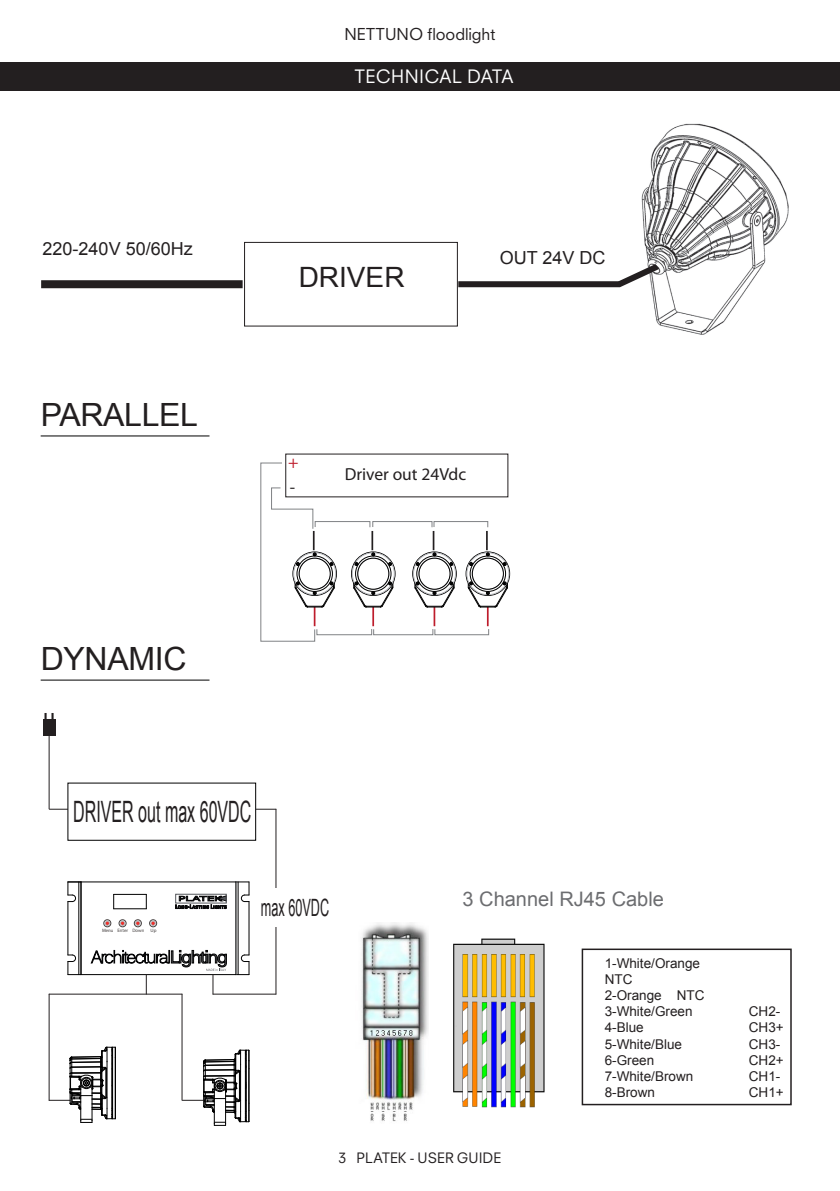
<style>
.page{position:relative;width:840px;height:1191px;background:#fff}
.page>*{position:absolute;margin:0;border:0;box-sizing:border-box;transform-origin:0 0}
.t1{font:32px "Arial";letter-spacing:-.01em;color:#231f20}
.t2{font:29.4px "Arial";color:#231f20;scale:.54 1}
.t3{font:28px "Arial";color:#231f20}
.t4{font:23.8px "Arial";color:#231f20;scale:.53 1}
.t5{font:20px "Arial";color:#6c6d70}
.t6{font:18px "Arial";color:#231f20}
.t7{font:18px "Neuzeit SLT Std";letter-spacing:.015em;color:#fff}
.t8{font:17.4px "Myriad Pro";color:#231f20}
.t9{font:17.4px "Myriad Pro";color:#be1d2c}
.t10{font:16px "Neuzeit SLT Std";letter-spacing:-.005em;color:#231f20}
.t11{font:14px "Neuzeit SLT Std";letter-spacing:.005em;color:#231f20}
.t12{font:13.6px/16.2px "Arial";color:#231f20}
.t13{font:4.8px "Myriad Pro";color:#433e3e}
</style>
<div class="page">
<img style="left:641px;top:123px;width:148px;height:212px">
<div style="left:244px;top:242px;width:213px;height:84px;border:1px solid #231f20"></div>
<svg style="left:455px;top:258px;width:210px;height:32px"></svg>
<div style="left:41px;top:280px;width:201px;height:8px;background:#231f20"></div>
<div style="left:0;top:62px;width:839px;height:29px;background:#231f20"></div>
<div style="left:433px;top:521px;width:55px;height:6px;border:1px solid #808285"></div>
<div style="left:372px;top:521px;width:60px;height:6px;border:1px solid #808285"></div>
<div style="left:314px;top:521px;width:56px;height:6px;border:1px solid #808285"></div>
<div style="left:434px;top:628px;width:55px;height:7px;border:1px solid #808285"></div>
<div style="left:373px;top:628px;width:60px;height:7px;border:1px solid #808285"></div>
<div style="left:316px;top:628px;width:56px;height:7px;border:1px solid #808285"></div>
<div style="left:292px;top:552px;width:44px;height:43px;border:1px solid #000;border-radius:50%"></div>
<svg style="left:260px;top:462px;width:75px;height:180px"></svg>
<div style="left:351px;top:552px;width:44px;height:43px;border:1px solid #000;border-radius:50%"></div>
<div style="left:352px;top:552px;width:42px;height:43px;border:1px solid #b5b7bb;border-radius:50%"></div>
<div style="left:357px;top:558px;width:32px;height:31px;border:1px solid #000;border-radius:50%"></div>
<svg style="left:353px;top:582px;width:40px;height:44px"></svg>
<div style="left:355px;top:556px;width:36px;height:35px;border:1px solid #000;border-radius:50%"></div>
<svg style="left:371px;top:531px;width:3px;height:25px"></svg>
<div style="left:412px;top:552px;width:44px;height:43px;border:1px solid #000;border-radius:50%"></div>
<div style="left:413px;top:552px;width:42px;height:43px;border:1px solid #b5b7bb;border-radius:50%"></div>
<div style="left:418px;top:558px;width:32px;height:31px;border:1px solid #000;border-radius:50%"></div>
<svg style="left:414px;top:582px;width:40px;height:44px"></svg>
<div style="left:416px;top:556px;width:36px;height:35px;border:1px solid #000;border-radius:50%"></div>
<svg style="left:432px;top:531px;width:4px;height:25px"></svg>
<div style="left:465px;top:552px;width:44px;height:43px;border:1px solid #000;border-radius:50%"></div>
<div style="left:466px;top:552px;width:42px;height:43px;border:1px solid #b5b7bb;border-radius:50%"></div>
<div style="left:472px;top:558px;width:31px;height:31px;border:1px solid #000;border-radius:50%"></div>
<svg style="left:467px;top:582px;width:41px;height:44px"></svg>
<div style="left:470px;top:556px;width:35px;height:35px;border:1px solid #000;border-radius:50%"></div>
<svg style="left:486px;top:531px;width:3px;height:25px"></svg>
<svg style="left:502px;top:562px;width:4px;height:3px"></svg>
<hr style="left:78px;top:882px;width:1px;height:92px;background:#000">
<hr style="left:238px;top:882px;width:1px;height:92px;background:#000">
<svg style="left:236px;top:954px;width:13px;height:21px"></svg>
<hr style="left:248px;top:901px;width:1px;height:54px;background:#000">
<svg style="left:236px;top:881px;width:13px;height:21px"></svg>
<svg style="left:67px;top:954px;width:14px;height:21px"></svg>
<hr style="left:67px;top:901px;width:1px;height:54px;background:#000">
<svg style="left:67px;top:881px;width:14px;height:21px"></svg>
<svg style="left:113px;top:894px;width:1px;height:14px"></svg>
<hr style="left:114px;top:894px;width:32px;height:1px;background:#000">
<svg style="left:146px;top:894px;width:1px;height:14px"></svg>
<hr style="left:114px;top:908px;width:32px;height:1px;background:#000">
<svg style="left:151px;top:921px;width:4px;height:4px"></svg>
<svg style="left:136px;top:921px;width:3px;height:4px"></svg>
<svg style="left:121px;top:921px;width:3px;height:4px"></svg>
<svg style="left:106px;top:921px;width:3px;height:4px"></svg>
<div style="left:149px;top:919px;width:8px;height:8px;border:1px solid #433e3e;border-radius:50%"></div>
<div style="left:134px;top:919px;width:7px;height:8px;border:1px solid #433e3e;border-radius:50%"></div>
<div style="left:119px;top:919px;width:7px;height:8px;border:1px solid #433e3e;border-radius:50%"></div>
<div style="left:104px;top:919px;width:7px;height:8px;border:1px solid #433e3e;border-radius:50%"></div>
<hr style="left:81px;top:881px;width:155px;height:1px;background:#000">
<hr style="left:235px;top:882px;width:1px;height:92px;background:#000">
<hr style="left:81px;top:974px;width:155px;height:1px;background:#000">
<hr style="left:81px;top:882px;width:1px;height:92px;background:#000">
<svg style="left:175px;top:896px;width:51px;height:12px"></svg>
<div style="left:175px;top:894px;width:51px;height:9px;border:1px solid #55575c"></div>
<hr style="left:49px;top:993px;width:133px;height:1px;background:#231f20">
<hr style="left:181px;top:994px;width:1px;height:106px;background:#231f20">
<hr style="left:49px;top:994px;width:1px;height:106px;background:#231f20">
<svg style="left:256px;top:809px;width:19px;height:1px"></svg>
<hr style="left:275px;top:809px;width:1px;height:185px;background:#231f20">
<hr style="left:213px;top:993px;width:63px;height:1px;background:#231f20">
<svg style="left:91px;top:950px;width:135px;height:44px"></svg>
<div style="left:260px;top:888px;width:32px;height:38px;background:#fff"></div>
<svg style="left:49px;top:809px;width:19px;height:1px"></svg>
<hr style="left:49px;top:735px;width:1px;height:74px;background:#231f20">
<div style="left:43px;top:719px;width:13px;height:16px;background:#231f20"></div>
<svg style="left:44px;top:713px;width:10px;height:6px"></svg>
<svg style="left:49px;top:1046px;width:67px;height:77px"></svg>
<svg style="left:182px;top:1049px;width:67px;height:77px"></svg>
<hr style="left:41px;top:679px;width:168px;height:1px;background:#000">
<hr style="left:41px;top:435px;width:168px;height:1px;background:#000">
<div style="left:581px;top:948px;width:210px;height:157px;border:2px solid #231f20"></div>
<img style="left:361px;top:922px;width:67px;height:200px">
<img style="left:453px;top:938px;width:92px;height:170px">
<p class="t10" style="left:344px;top:25px;width:152px">NETTUNO floodlight</p>
<h3 class="t7" style="left:354px;top:66px;width:160px">TECHNICAL DATA</h3>
<h3 class="t6" style="left:43px;top:237px;width:152px">220-240V 50/60Hz</h3>
<h1 class="t1" style="left:41px;top:394px;width:159px">PARALLEL</h1>
<h3 class="t3" style="left:298px;top:259px;width:107px">DRIVER</h3>
<h3 class="t6" style="left:499px;top:246px;width:107px">OUT 24V DC</h3>
<p class="t9" style="left:288px;top:452px;width:12px">+</p>
<p class="t8" style="left:290px;top:477px;width:7px">-</p>
<p class="t8" style="left:344px;top:465px;width:123px">Driver out 24Vdc</p>
<h1 class="t1" style="left:41px;top:638px;width:147px">DYNAMIC</h1>
<h2 class="t2" style="left:73px;top:792px;width:331px">DRIVER out max 60VDC</h2>
<p class="t13" style="left:102px;top:927px;width:44px">Menu Enter Down</p>
<p class="t13" style="left:150px;top:927px;width:7px">Up</p>
<h3 class="t4" style="left:261px;top:892px;width:130px">max 60VDC</h3>
<h3 class="t5" style="left:462px;top:885px;width:203px">3 Channel RJ45 Cable</h3>
<p class="t12" style="left:604px;top:955px;width:101px">1-White/Orange<br>NTC<br>2-Orange NTC<br>3-White/Green</p>
<p class="t12" style="left:748px;top:1003px;width:33px">CH2-</p>
<p class="t12" style="left:604px;top:1019px;width:41px">4-Blue</p>
<p class="t12" style="left:748px;top:1019px;width:36px">CH3+</p>
<p class="t12" style="left:604px;top:1036px;width:79px">5-White/Blue</p>
<p class="t12" style="left:748px;top:1036px;width:33px">CH3-</p>
<p class="t12" style="left:604px;top:1052px;width:51px">6-Green</p>
<p class="t12" style="left:748px;top:1052px;width:36px">CH2+</p>
<p class="t12" style="left:604px;top:1068px;width:90px">7-White/Brown</p>
<p class="t12" style="left:748px;top:1068px;width:33px">CH1-</p>
<p class="t12" style="left:604px;top:1084px;width:52px">8-Brown</p>
<p class="t12" style="left:748px;top:1084px;width:36px">CH1+</p>
<p class="t11" style="left:338px;top:1149px;width:164px">3 PLATEK - USER GUIDE</p>
</div>
